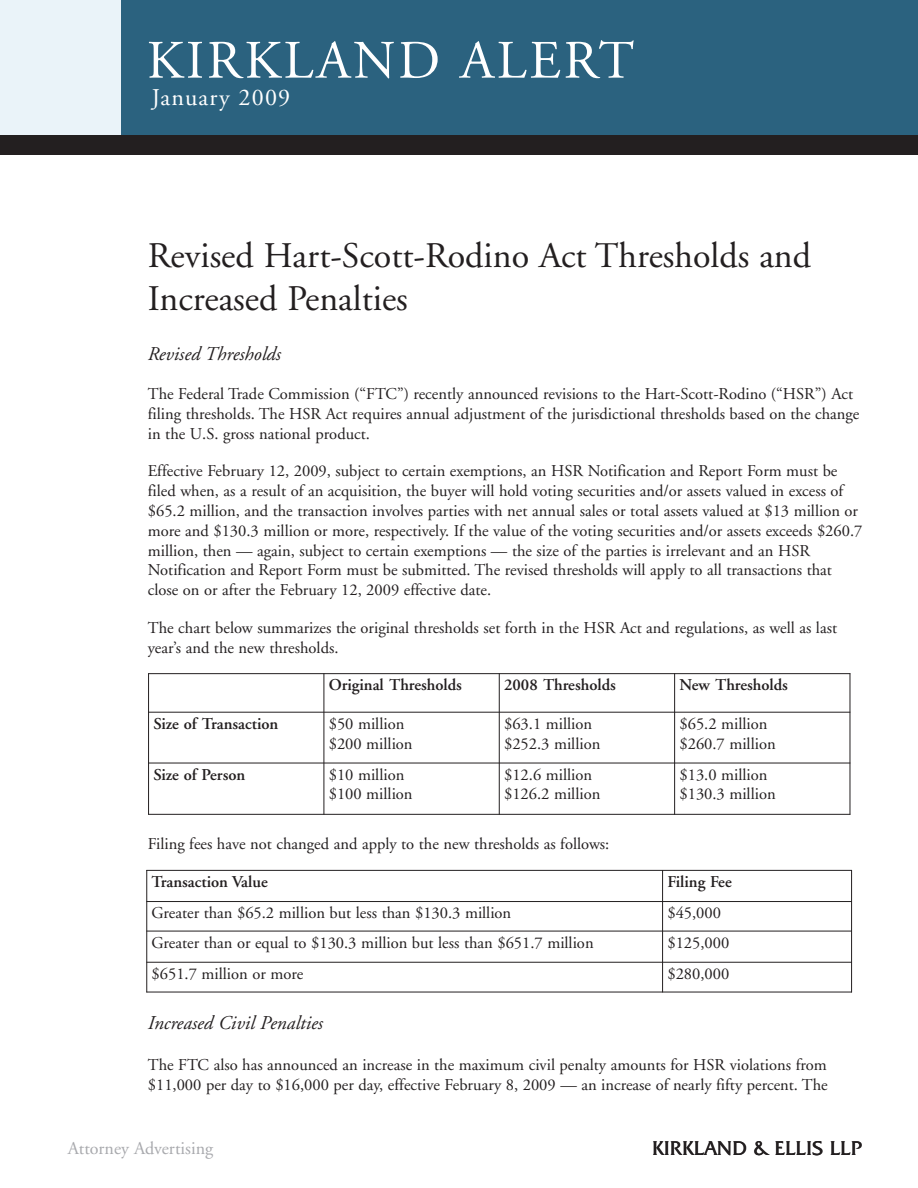
<style>
.page{position:relative;width:918px;height:1188px;background:#fff}
.page>*{position:absolute;margin:0;border:0;box-sizing:border-box;transform-origin:0 0}
.t1{font:54px "Adobe Garamond";letter-spacing:.05em;color:#fff}
.t2{font:36px/43.2px "Adobe Garamond";color:#231f20}
.t3{font:24px "Adobe Garamond";letter-spacing:.05em;color:#fff}
.t4{font:20.25px "Friz Quadrata IT Cby BT";color:#231f20}
.t5{font:italic 19.5px "Adobe Garamond";color:#231f20}
.t6{font:18px "Adobe Garamond";color:#a8a9ad}
.t7{font:16.5px/19.8px "Adobe Garamond";color:#231f20}
.t8{font:600 16.5px "Adobe Garamond";color:#231f20}
</style>
<div class="page">
<div style="left:119px;top:0;width:799px;height:135px;background:#2b627f"></div>
<div style="left:0;top:0;width:121px;height:135px;background:#eaf3f9"></div>
<div style="left:0;top:135px;width:918px;height:20px;background:#231f20"></div>
<hr style="left:148px;top:673px;width:1px;height:142px;background:#231f20">
<hr style="left:324px;top:673px;width:1px;height:142px;background:#231f20">
<hr style="left:499px;top:673px;width:1px;height:142px;background:#231f20">
<hr style="left:674px;top:673px;width:1px;height:142px;background:#231f20">
<hr style="left:850px;top:673px;width:1px;height:142px;background:#231f20">
<hr style="left:148px;top:673px;width:702px;height:1px;background:#231f20">
<hr style="left:148px;top:712px;width:702px;height:1px;background:#231f20">
<hr style="left:148px;top:763px;width:702px;height:1px;background:#231f20">
<hr style="left:148px;top:814px;width:702px;height:1px;background:#231f20">
<hr style="left:146px;top:870px;width:1px;height:122px;background:#231f20">
<hr style="left:662px;top:870px;width:1px;height:122px;background:#231f20">
<hr style="left:851px;top:870px;width:1px;height:122px;background:#231f20">
<hr style="left:146px;top:870px;width:706px;height:1px;background:#231f20">
<hr style="left:146px;top:901px;width:706px;height:1px;background:#231f20">
<hr style="left:146px;top:931px;width:706px;height:1px;background:#231f20">
<hr style="left:146px;top:962px;width:706px;height:1px;background:#231f20">
<hr style="left:146px;top:992px;width:706px;height:1px;background:#231f20">
<h1 class="t1" style="left:147px;top:39px;width:489px">KIRKLAND ALERT</h1>
<h3 class="t3" style="left:152px;top:87px;width:140px">January 2009</h3>
<h2 class="t2" style="left:148px;top:237px;width:665px">Revised Hart-Scott-Rodino Act Thresholds and<br>Increased Penalties</h2>
<p class="t5" style="left:148px;top:346px;width:135px">Revised Thresholds</p>
<p class="t7" style="left:148px;top:385px;width:713px">The Federal Trade Commission (“FTC”) recently announced revisions to the Hart-Scott-Rodino (“HSR”) Act filing thresholds. The HSR Act requires annual adjustment of the jurisdictional thresholds based on the change in the U.S. gross national product.</p>
<p class="t7" style="left:148px;top:463px;width:716px">Effective February 12, 2009, subject to certain exemptions, an HSR Notification and Report Form must be filed when, as a result of an acquisition, the buyer will hold voting securities and/or assets valued in excess of $65.2 million, and the transaction involves parties with net annual sales or total assets valued at $13 million or more and $130.3 million or more, respectively. If the value of the voting securities and/or assets exceeds $260.7 million, then — again, subject to certain exemptions — the size of the parties is irrelevant and an HSR Notification and Report Form must be submitted. The revised thresholds will apply to all transactions that close on or after the February 12, 2009 effective date.</p>
<p class="t7" style="left:148px;top:619px;width:691px">The chart below summarizes the original thresholds set forth in the HSR Act and regulations, as well as last year’s and the new thresholds.</p>
<p class="t8" style="left:329px;top:679px;width:135px">Original Thresholds</p>
<p class="t8" style="left:504px;top:679px;width:113px">2008 Thresholds</p>
<p class="t8" style="left:680px;top:679px;width:110px">New Thresholds</p>
<p class="t8" style="left:153px;top:717px;width:127px">Size of Transaction</p>
<p class="t7" style="left:329px;top:715px;width:85px">$50 million $200 million</p>
<p class="t7" style="left:504px;top:715px;width:98px">$63.1 million $252.3 million</p>
<p class="t7" style="left:680px;top:715px;width:98px">$65.2 million $260.7 million</p>
<p class="t8" style="left:153px;top:768px;width:93px">Size of Person</p>
<p class="t7" style="left:329px;top:766px;width:85px">$10 million $100 million</p>
<p class="t7" style="left:504px;top:766px;width:98px">$12.6 million $126.2 million</p>
<p class="t7" style="left:680px;top:766px;width:98px">$13.0 million $130.3 million</p>
<p class="t7" style="left:148px;top:835px;width:463px">Filing fees have not changed and apply to the new thresholds as follows:</p>
<p class="t8" style="left:152px;top:875px;width:118px">Transaction Value</p>
<p class="t8" style="left:667px;top:875px;width:66px">Filing Fee</p>
<p class="t7" style="left:152px;top:905px;width:361px">Greater than $65.2 million but less than $130.3 million</p>
<p class="t7" style="left:667px;top:905px;width:55px">$45,000</p>
<p class="t7" style="left:152px;top:934px;width:444px">Greater than or equal to $130.3 million but less than $651.7 million</p>
<p class="t7" style="left:667px;top:934px;width:63px">$125,000</p>
<p class="t7" style="left:152px;top:965px;width:153px">$651.7 million or more</p>
<p class="t7" style="left:667px;top:965px;width:63px">$280,000</p>
<p class="t5" style="left:148px;top:1015px;width:177px">Increased Civil Penalties</p>
<p class="t7" style="left:148px;top:1057px;width:681px">The FTC also has announced an increase in the maximum civil penalty amounts for HSR violations from $11,000 per day to $16,000 per day, effective February 8, 2009 — an increase of nearly fifty percent. The</p>
<p class="t6" style="left:68px;top:1141px;width:147px">Attorney Advertising</p>
<p class="t4" style="left:652px;top:1136px;width:212px">KIRKLAND &amp; ELLIS LLP</p>
</div>
